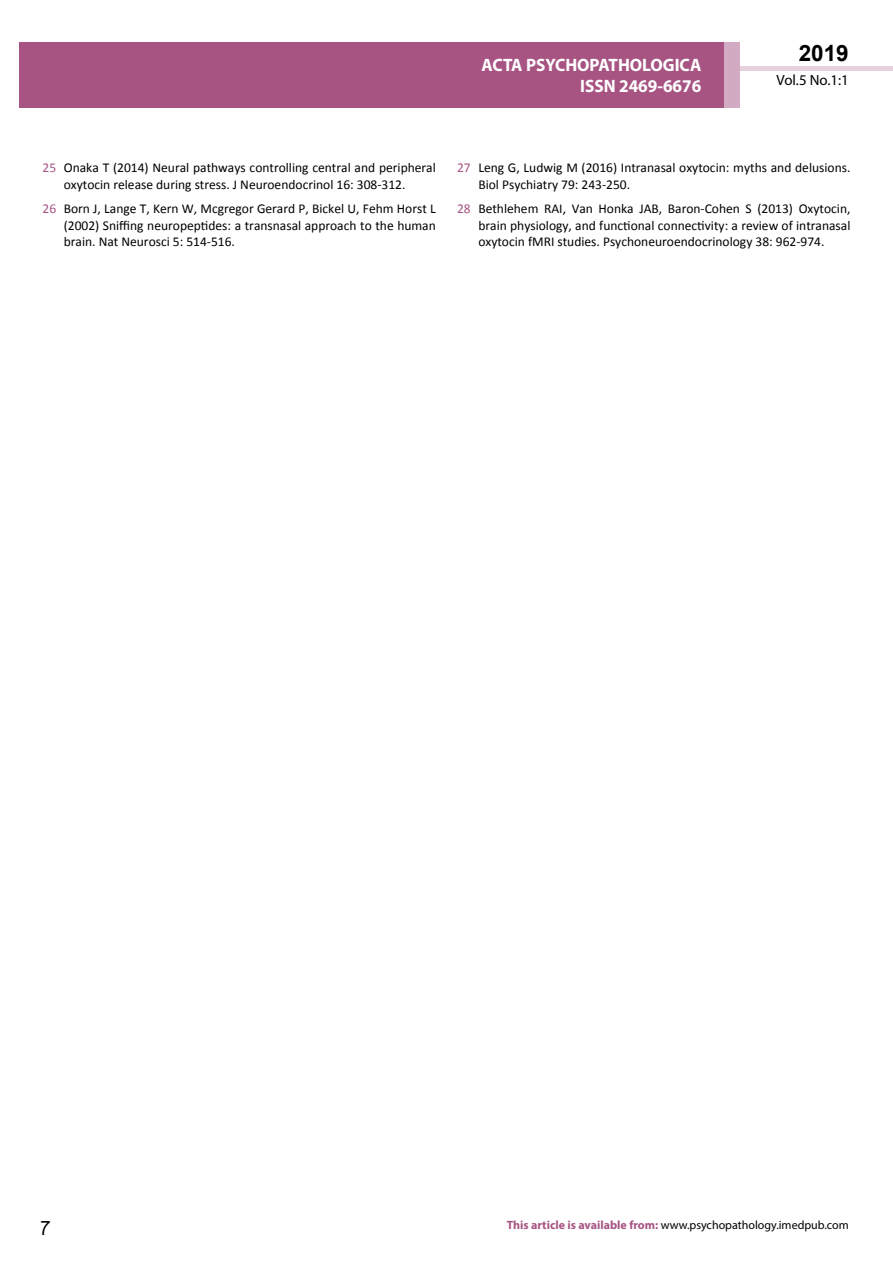
<style>
.page{position:relative;width:893px;height:1263px;background:#fff}
.page>*{position:absolute;margin:0;border:0;box-sizing:border-box;transform-origin:0 0}
.t1{font:25.5px "Tunga";color:#000}
.t2{font:700 22.5px "Arial";color:#000}
.t3{font:700 18px/21.6px "Myriad Pro";color:#fff;text-align:right;scale:.96 1}
.t4{font:14.85px "Myriad Pro";color:#000}
.t5{font:13.5px/16.2px "Calibri";color:#000}
.t6{font:12px "Myriad Pro";color:#000}
.s1{color:#a75483}
.s2{font-weight:700;color:#a75483}
</style>
<div class="page">
<div style="left:722px;top:66px;width:171px;height:5px;background:#e6d1dd"></div>
<div style="left:19px;top:42px;width:706px;height:66px;background:#a75483"></div>
<div style="left:725px;top:43px;width:15px;height:65px;background:#d2aac1"></div>
<h3 class="t3" style="left:482px;top:53px;width:230px">ACTA PSYCHOPATHOLOGICA<br>ISSN 2469-6676</h3>
<h2 class="t2" style="left:799px;top:38px;width:52px">2019</h2>
<p class="t4" style="left:777px;top:71px;width:74px">Vol.5 No.1:1</p>
<p class="t5" style="left:64px;top:160px;width:374px;text-indent:-21px"><span class="s1">25</span> Onaka T (2014) Neural pathways controlling central and peripheral oxytocin release during stress. J Neuroendocrinol 16: 308-312.</p>
<p class="t5" style="left:64px;top:201px;width:374px;text-align:justify;text-indent:-21px"><span class="s1">26</span> Born J, Lange T, Kern W, Mcgregor Gerard P, Bickel U, Fehm Horst L (2002) Sniffing neuropeptides: a transnasal approach to the human brain. Nat Neurosci 5: 514-516.</p>
<p class="t5" style="left:478px;top:160px;width:374px;text-indent:-21px"><span class="s1">27</span> Leng G, Ludwig M (2016) Intranasal oxytocin: myths and delusions.<br>Biol Psychiatry 79: 243-250.</p>
<p class="t5" style="left:478px;top:201px;width:374px;text-align:justify;text-indent:-21px"><span class="s1">28</span> Bethlehem RAI, Van Honka JAB, Baron-Cohen S (2013) Oxytocin, brain physiology, and functional connectivity: a review of intranasal oxytocin fMRI studies. Psychoneuroendocrinology 38: 962-974.</p>
<h1 class="t1" style="left:40px;top:1211px;width:11px">7</h1>
<p class="t6" style="left:507px;top:1218px;width:343px"><span class="s2">This article is available from:</span> www.psychopathology.imedpub.com</p>
</div>
